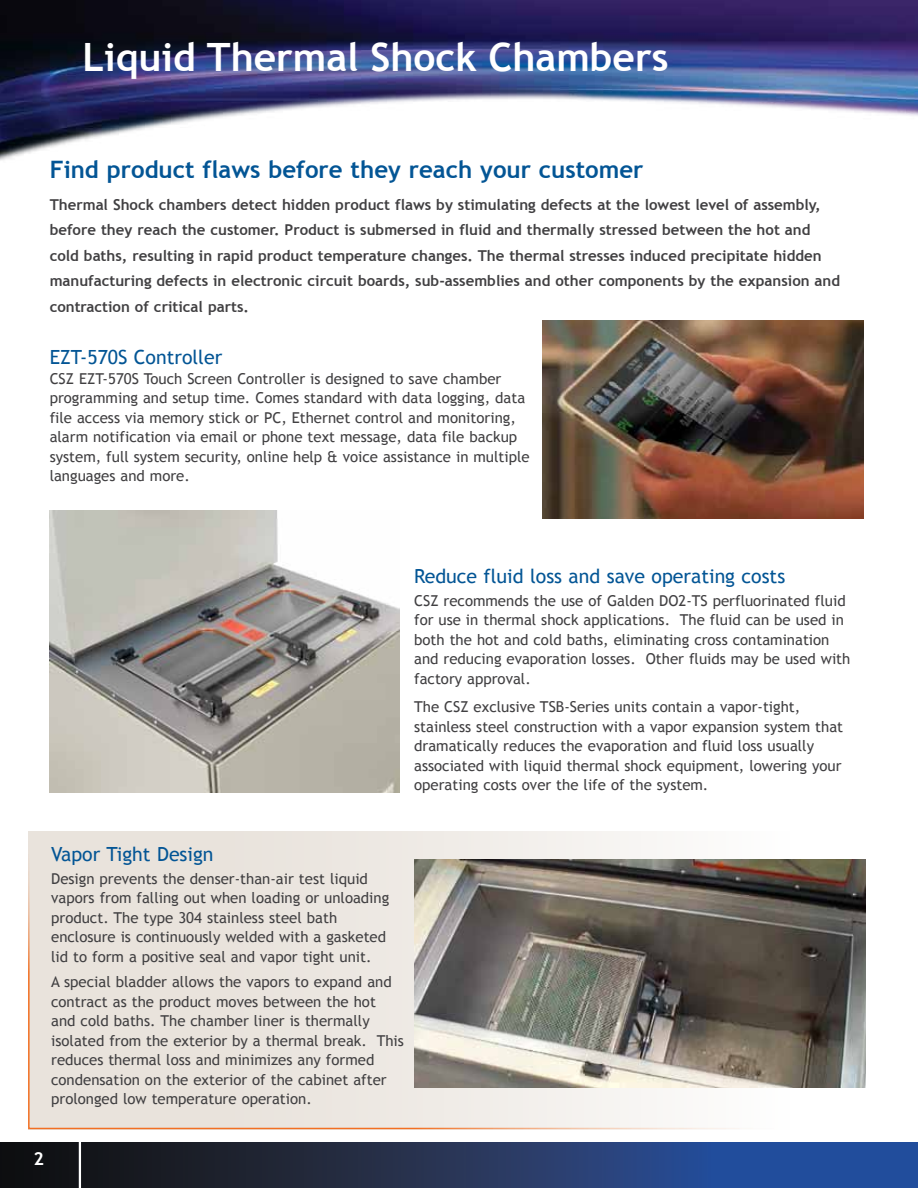
<style>
.page{position:relative;width:918px;height:1188px;background:#fff}
.page>*{position:absolute;margin:0;border:0;box-sizing:border-box;transform-origin:0 0}
.t1{font:700 39px "Trebuchet MS";color:#fff}
.t2{font:700 24px "Trebuchet MS";color:#035595}
.t3{font:19.5px "Trebuchet MS";color:#035595}
.t4{font:700 18px "Trebuchet MS";color:#fff}
.t5{font:15px/19.5px "Trebuchet MS";color:#414042}
.t6{font:700 15px/25.5px "Trebuchet MS";color:#414042}
</style>
<div class="page">
<img style="left:0;top:1143px;width:918px;height:45px">
<hr style="left:79px;top:1142px;width:2px;height:46px;background:#fff">
<div style="left:29px;top:831px;width:889px;height:299px;background:linear-gradient(to right,#e5ddd4,#fdfdfe)"></div>
<img style="left:0;top:0;width:918px;height:161px">
<img style="left:50px;top:510px;width:349px;height:282px">
<img style="left:414px;top:859px;width:451px;height:228px">
<img style="left:542px;top:321px;width:322px;height:198px">
<h1 class="t1" style="left:82px;top:33px;width:588px">Liquid Thermal Shock Chambers</h1>
<h2 class="t2" style="left:50px;top:155px;width:595px">Find product flaws before they reach your customer</h2>
<p class="t6" style="left:50px;top:192px;width:792px">Thermal Shock chambers detect hidden product flaws by stimulating defects at the lowest level of assembly, before they reach the customer. Product is submersed in fluid and thermally stressed between the hot and cold baths, resulting in rapid product temperature changes. The thermal stresses induced precipitate hidden manufacturing defects in electronic circuit boards, sub-assemblies and other components by the expansion and contraction of critical parts.</p>
<h3 class="t3" style="left:50px;top:346px;width:174px">EZT-570S Controller</h3>
<p class="t5" style="left:50px;top:369px;width:482px">CSZ EZT-570S Touch Screen Controller is designed to save chamber programming and setup time. Comes standard with data logging, data file access via memory stick or PC, Ethernet control and monitoring, alarm notification via email or phone text message, data file backup system, full system security, online help &amp; voice assistance in multiple languages and more.</p>
<h3 class="t3" style="left:414px;top:565px;width:373px">Reduce fluid loss and save operating costs</h3>
<p class="t5" style="left:414px;top:591px;width:438px">CSZ recommends the use of Galden DO2-TS perfluorinated fluid for use in thermal shock applications. The fluid can be used in both the hot and cold baths, eliminating cross contamination and reducing evaporation losses. Other fluids may be used with factory approval.</p>
<p class="t5" style="left:414px;top:698px;width:431px">The CSZ exclusive TSB-Series units contain a vapor-tight, stainless steel construction with a vapor expansion system that dramatically reduces the evaporation and fluid loss usually associated with liquid thermal shock equipment, lowering your operating costs over the life of the system.</p>
<h3 class="t3" style="left:51px;top:843px;width:164px">Vapor Tight Design</h3>
<p class="t5" style="left:51px;top:869px;width:340px">Design prevents the denser-than-air test liquid vapors from falling out when loading or unloading product. The type 304 stainless steel bath enclosure is continuously welded with a gasketed lid to form a positive seal and vapor tight unit.</p>
<p class="t5" style="left:51px;top:973px;width:354px">A special bladder allows the vapors to expand and contract as the product moves between the hot and cold baths. The chamber liner is thermally isolated from the exterior by a thermal break. This reduces thermal loss and minimizes any formed condensation on the exterior of the cabinet after prolonged low temperature operation.</p>
<p class="t4" style="left:34px;top:1148px;width:12px">2</p>
</div>
